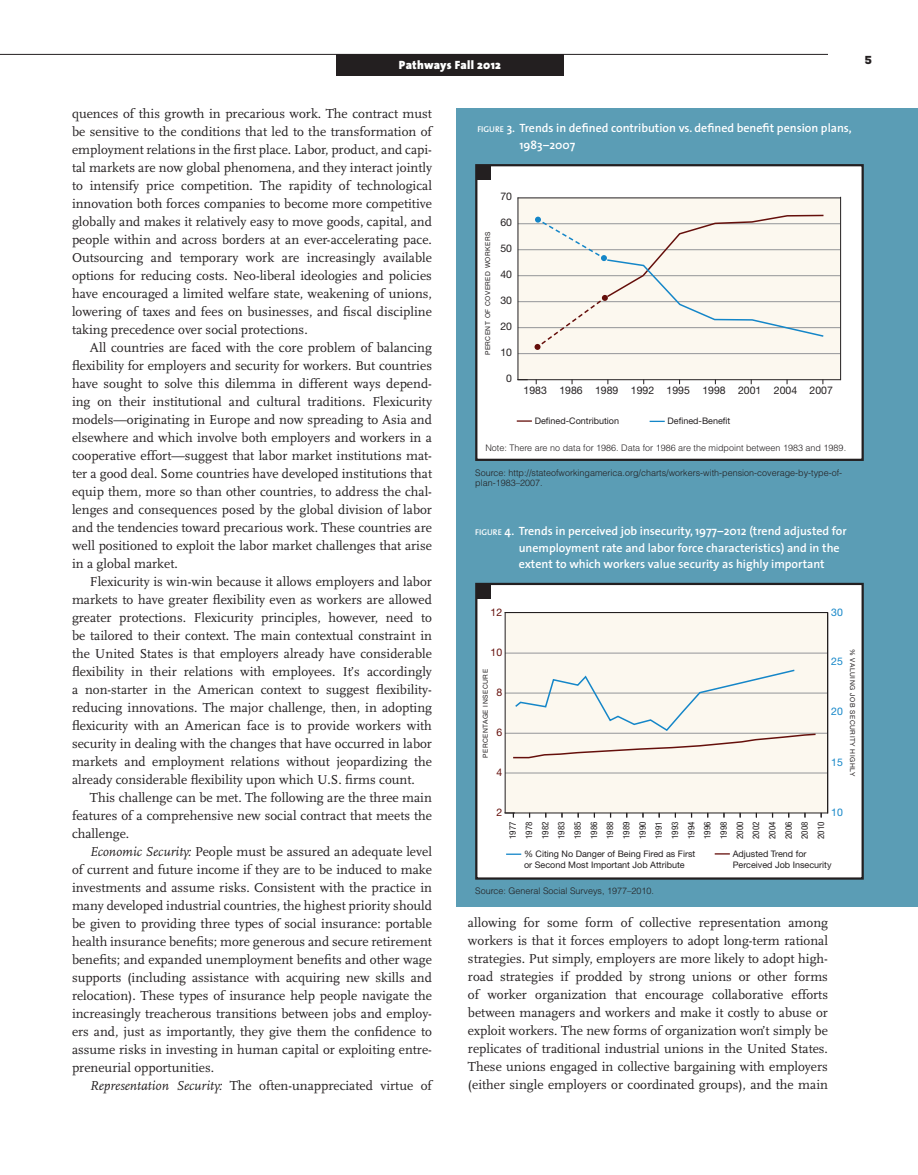
<style>
.page{position:relative;width:918px;height:1175px;background:#fff}
.page>*{position:absolute;margin:0;border:0;box-sizing:border-box;transform-origin:0 0}
.t1{font:13.5px/18px "Scala";color:#231f20;text-align:justify}
.t2{font:700 13.5px "Tarzana Wide";color:#231f20}
.t3{font:600 12px/16.5px "The Sans";color:#fff}
.t4{font:900 12px "The Sans";letter-spacing:.02em;color:#fff}
.t5{font:10.5px "Helvetica Neue LT Std";color:#231f20}
.t6{font:10.5px "Helvetica Neue LT Std";color:#1486c8}
.t7{font:10.5px "Helvetica Neue LT Std";color:#650f0b}
.t8{font:300 9px/10.8px "Helvetica";color:#231f20}
.t9{font:9px/10.8px "Helvetica Neue LT Std";color:#231f20}
.t10{font:condensed 9px/16.2px "Helvetica Neue LT Std";color:#231f20;text-align:justify}
.t11{font:6.75px "Helvetica Neue LT Std";letter-spacing:.075em;color:#231f20}
.s1{font-style:italic}
.s2{font-size:8.4px}
.s3{font-style:inherit}
</style>
<div class="page">
<div style="left:336px;top:54px;width:228px;height:21px;background:#231f20"></div>
<hr style="left:0;top:54px;width:828px;height:1px;background:#231f20">
<div style="left:457px;top:109px;width:461px;height:798px;background:#5b9db5"></div>
<div style="left:475px;top:164px;width:389px;height:297px;background:#fff;border:2px solid #231f20"></div>
<div style="left:477px;top:166px;width:14px;height:13px;background:#231f20"></div>
<div style="left:475px;top:583px;width:389px;height:296px;background:#fff;border:2px solid #231f20"></div>
<div style="left:477px;top:585px;width:14px;height:13px;background:#231f20"></div>
<svg style="left:650px;top:421px;width:15px;height:1px"></svg>
<svg style="left:506px;top:853px;width:15px;height:2px"></svg>
<svg style="left:517px;top:420px;width:15px;height:2px"></svg>
<svg style="left:715px;top:853px;width:15px;height:1px"></svg>
<div style="left:518px;top:198px;width:323px;height:182px;background:#fcf8ef"></div>
<div style="left:505px;top:612px;width:323px;height:200px;background:#fcf8ef"></div>
<hr style="left:518px;top:353px;width:322px;height:1px;background:#939598">
<hr style="left:518px;top:301px;width:322px;height:1px;background:#939598">
<hr style="left:518px;top:327px;width:322px;height:1px;background:#939598">
<hr style="left:518px;top:275px;width:322px;height:1px;background:#939598">
<hr style="left:518px;top:249px;width:322px;height:1px;background:#939598">
<hr style="left:518px;top:223px;width:322px;height:1px;background:#939598">
<hr style="left:518px;top:197px;width:323px;height:1px;background:#231f20">
<hr style="left:517px;top:379px;width:324px;height:1px;background:#231f20">
<hr style="left:518px;top:197px;width:1px;height:183px;background:#231f20">
<hr style="left:840px;top:197px;width:1px;height:183px;background:#231f20">
<svg style="left:535px;top:214px;width:290px;height:136px"></svg>
<hr style="left:505px;top:772px;width:322px;height:1px;background:#939598">
<hr style="left:505px;top:733px;width:322px;height:1px;background:#939598">
<hr style="left:505px;top:692px;width:322px;height:1px;background:#939598">
<hr style="left:505px;top:652px;width:322px;height:1px;background:#939598">
<hr style="left:504px;top:812px;width:324px;height:1px;background:#231f20">
<hr style="left:505px;top:612px;width:1px;height:201px;background:#231f20">
<hr style="left:505px;top:612px;width:323px;height:1px;background:#231f20">
<hr style="left:827px;top:612px;width:1px;height:201px;background:#231f20">
<svg style="left:505px;top:812px;width:10px;height:5px"></svg>
<svg style="left:512px;top:669px;width:305px;height:90px"></svg>
<p class="t4" style="left:399px;top:55px;width:104px">Pathways Fall 2012</p>
<p class="t1" style="left:72px;top:105px;width:362px">quences of this growth in precarious work. The contract must be sensitive to the conditions that led to the transformation of employment relations in the first place. Labor, product, and capi&shy;tal markets are now global phenomena, and they interact jointly to intensify price competition. The rapidity of technological innovation both forces companies to become more competitive globally and makes it relatively easy to move goods, capital, and people within and across borders at an ever-accelerating pace.<br>Outsourcing and temporary work are increasingly available options for reducing costs. Neo-liberal ideologies and policies have encouraged a limited welfare state, weakening of unions, lowering of taxes and fees on businesses, and fiscal discipline taking precedence over social protections.</p>
<p class="t1" style="left:72px;top:339px;width:362px;text-indent:18px">All countries are faced with the core problem of balancing flexibility for employers and security for workers. But countries have sought to solve this dilemma in different ways depend&shy;ing on their institutional and cultural traditions. Flexicurity models—originating in Europe and now spreading to Asia and elsewhere and which involve both employers and workers in a cooperative effort—suggest that labor market institutions mat&shy;ter a good deal. Some countries have developed institutions that equip them, more so than other countries, to address the chal&shy;lenges and consequences posed by the global division of labor and the tendencies toward precarious work. These countries are well positioned to exploit the labor market challenges that arise in a global market.</p>
<p class="t1" style="left:72px;top:573px;width:362px;text-indent:18px">Flexicurity is win-win because it allows employers and labor markets to have greater flexibility even as workers are allowed greater protections. Flexicurity principles, however, need to be tailored to their context. The main contextual constraint in the United States is that employers already have considerable flexibility in their relations with employees. It’s accordingly a non-starter in the American context to suggest flexibility&shy;reducing innovations. The major challenge, then, in adopting flexicurity with an American face is to provide workers with security in dealing with the changes that have occurred in labor markets and employment relations without jeopardizing the already considerable flexibility upon which U.S. firms count.</p>
<p class="t1" style="left:72px;top:789px;width:361px;text-indent:18px">This challenge can be met. The following are the three main features of a comprehensive new social contract that meets the challenge.</p>
<p class="t1" style="left:72px;top:843px;width:362px;text-indent:18px"><span class="s1">Economic Security:</span> People must be assured an adequate level of current and future income if they are to be induced to make investments and assume risks. Consistent with the practice in many developed industrial countries, the highest priority should be given to providing three types of social insurance: portable health insurance benefits; more generous and secure retirement benefits; and expanded unemployment benefits and other wage supports (including assistance with acquiring new skills and relocation). These types of insurance help people navigate the increasingly treacherous transitions between jobs and employ&shy;ers and, just as importantly, they give them the confidence to assume risks in investing in human capital or exploiting entre&shy;preneurial opportunities.</p>
<p class="t1" style="left:90px;top:1077px;width:343px"><span class="s1">Representation Security:</span> The often-unappreciated virtue of</p>
<p class="t3" style="left:519px;top:120px;width:334px;text-indent:-42px"><span class="s2">FIGURE</span> <span class="s3">3.</span> Trends in defined contribution vs. defined benefit pension plans,<br>1983–2007</p>
<p class="t5" style="left:500px;top:190px;width:13px">70</p>
<p class="t5" style="left:500px;top:216px;width:13px">60</p>
<p class="t11" style="left:484px;top:355px;width:125px;rotate:-90deg">percent of covered workers</p>
<p class="t5" style="left:500px;top:242px;width:13px">50</p>
<p class="t5" style="left:500px;top:268px;width:13px">40</p>
<p class="t5" style="left:500px;top:294px;width:13px">30</p>
<p class="t5" style="left:500px;top:320px;width:13px">20</p>
<p class="t5" style="left:500px;top:346px;width:13px">10</p>
<p class="t5" style="left:506px;top:372px;width:7px">0</p>
<p class="t5" style="left:524px;top:384px;width:311px">1983 1986 1989 1992 1995 1998 2001 2004 2007</p>
<p class="t9" style="left:535px;top:415px;width:86px">Defined-Contribution</p>
<p class="t9" style="left:668px;top:415px;width:64px">Defined-Benefit</p>
<p class="t8" style="left:485px;top:442px;width:362px">Note: There are no data for 1986. Data for 1986 are the midpoint between 1983 and 1989.</p>
<p class="t8" style="left:475px;top:467px;width:369px">Source: http://stateofworkingamerica.org/charts/workers-with-pension-coverage-by-type-of&shy;plan-1983–2007.</p>
<p class="t3" style="left:519px;top:523px;width:330px;text-indent:-43px"><span class="s2">FIGURE</span> <span class="s3">4.</span> Trends in perceived job insecurity, 1977–2012 (trend adjusted for unemployment rate and labor force characteristics) and in the extent to which workers value security as highly important</p>
<p class="t6" style="left:831px;top:606px;width:13px">30</p>
<p class="t7" style="left:491px;top:606px;width:13px">12</p>
<p class="t7" style="left:491px;top:646px;width:13px">10</p>
<p class="t11" style="left:857px;top:649px;width:129px;rotate:90deg">% VALUING JOB SECURITY HIGHLY</p>
<p class="t6" style="left:831px;top:655px;width:13px">25</p>
<p class="t11" style="left:481px;top:758px;width:90px;rotate:-90deg">percentage I nsecure</p>
<p class="t7" style="left:496px;top:686px;width:7px">8</p>
<p class="t7" style="left:496px;top:726px;width:7px">6</p>
<p class="t7" style="left:496px;top:766px;width:7px">4</p>
<p class="t7" style="left:496px;top:805px;width:7px">2</p>
<p class="t6" style="left:831px;top:705px;width:13px">20</p>
<p class="t6" style="left:831px;top:755px;width:13px">15</p>
<p class="t6" style="left:831px;top:805px;width:13px">10</p>
<p class="t10" style="left:505px;top:839px;width:19px;rotate:-90deg">1977<br>1978<br>1982<br>1983<br>1985<br>1986<br>1988<br>1989<br>1990<br>1991<br>1993<br>1994<br>1996<br>1998<br>2000<br>2002<br>2004<br>2006<br>2008<br>2010</p>
<p class="t9" style="left:524px;top:848px;width:173px">% Citing No Danger of Being Fired as First or Second M ost I mportant Job Attribute</p>
<p class="t9" style="left:733px;top:848px;width:100px">Adjusted Trend for<br>Perceived Job I nsecurity</p>
<p class="t8" style="left:475px;top:885px;width:180px">Source: General Social Surveys, 1977–2010.</p>
<p class="t1" style="left:468px;top:914px;width:362px">allowing for some form of collective representation among workers is that it forces employers to adopt long-term rational strategies. Put simply, employers are more likely to adopt high&shy;road strategies if prodded by strong unions or other forms of worker organization that encourage collaborative efforts between managers and workers and make it costly to abuse or exploit workers. The new forms of organization won’t simply be replicates of traditional industrial unions in the United States.<br>These unions engaged in collective bargaining with employers (either single employers or coordinated groups), and the main</p>
<p class="t2" style="left:864px;top:51px;width:10px">5</p>
</div>
